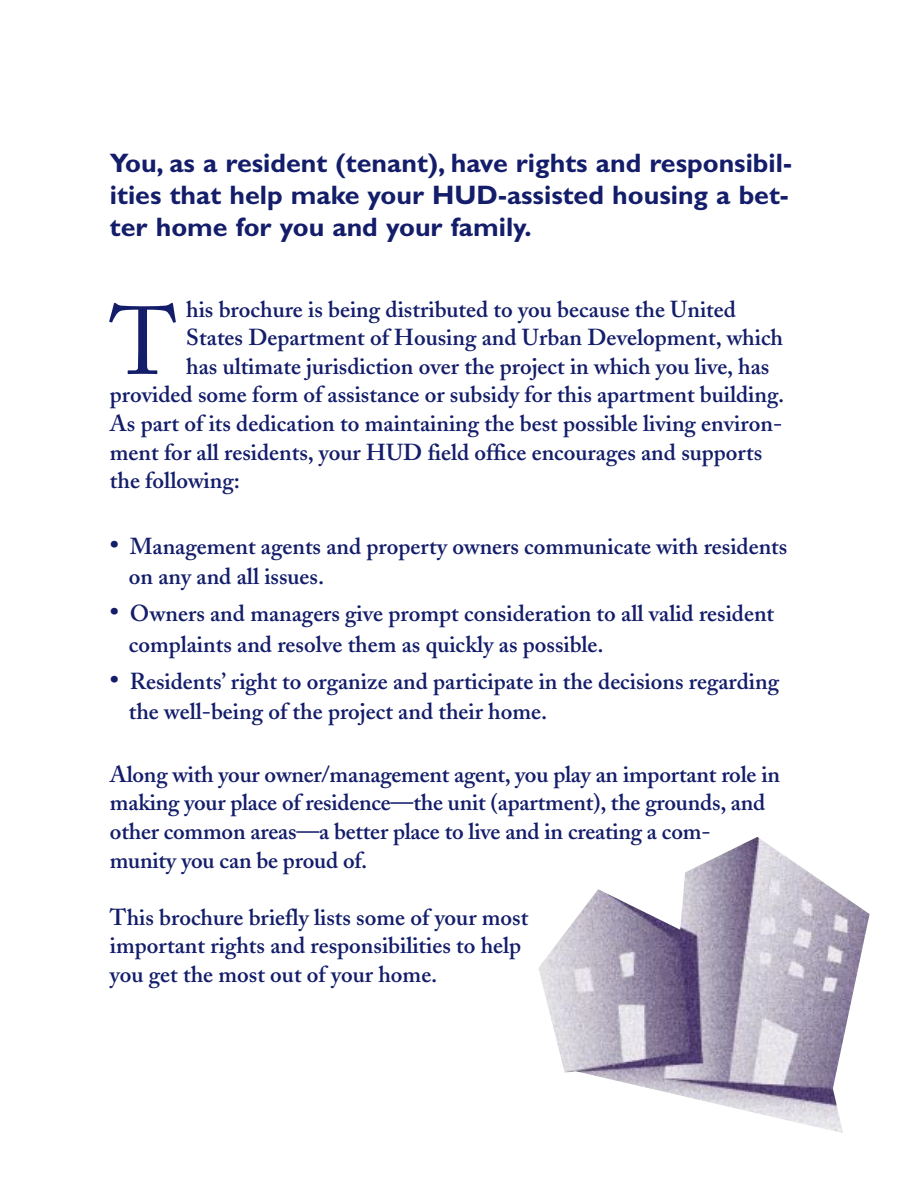
<style>
.page{position:relative;width:918px;height:1188px;background:#fff}
.page>*{position:absolute;margin:0;border:0;box-sizing:border-box;transform-origin:0 0}
.t1{font:95.4px "Adobe Caslon";color:#131d6a}
.t2{font:700 26.85px/32.1px "Gill Sans";color:#131d6a;text-align:justify}
.t3{font:600 22.95px/28.5px "Adobe Caslon";color:#131d6a}
.s1{font-size:27px}
</style>
<div class="page">
<img style="left:538px;top:837px;width:332px;height:296px">
<p class="t2" style="left:110px;top:150px;width:684px">You, as a resident (tenant), have rights and responsibil&shy;ities that help make your HUD-assisted housing a bet&shy;ter home for you and your family.</p>
<h1 class="t1" style="left:110px;top:304px;width:68px">T</h1>
<p class="t3" style="left:186px;top:297px;width:551px">his brochure is being distributed to you because the United</p>
<p class="t3" style="left:186px;top:326px;width:598px">States Department of Housing and Urban Development, which</p>
<p class="t3" style="left:186px;top:355px;width:585px">has ultimate jurisdiction over the project in which you live, has</p>
<p class="t3" style="left:110px;top:383px;width:676px">provided some form of assistance or subsidy for this apartment building.</p>
<p class="t3" style="left:110px;top:412px;width:674px">As part of its dedication to maintaining the best possible living environ-</p>
<p class="t3" style="left:110px;top:440px;width:654px">ment for all residents, your HUD field office encourages and supports</p>
<p class="t3" style="left:110px;top:469px;width:132px">the following:</p>
<p class="t3" style="left:129px;top:533px;width:660px;line-height:30.6px;text-indent:-19px"><span class="s1">•</span> Management agents and property owners communicate with residents on any and all issues.</p>
<p class="t3" style="left:129px;top:601px;width:647px;line-height:30.6px;text-indent:-19px"><span class="s1">•</span> Owners and managers give prompt consideration to all valid resident complaints and resolve them as quickly as possible.</p>
<p class="t3" style="left:129px;top:668px;width:652px;line-height:30.6px;text-indent:-19px"><span class="s1">•</span> Residents’ right to organize and participate in the decisions regarding the well-being of the project and their home.</p>
<p class="t3" style="left:110px;top:763px;width:672px">Along with your owner/management agent, you play an important role in making your place of residence—the unit (apartment), the grounds, and other common areas—a better place to live and in creating a com&shy;munity you can be proud of.</p>
<p class="t3" style="left:110px;top:905px;width:420px">This brochure briefly lists some of your most important rights and responsibilities to help you get the most out of your home.</p>
</div>
